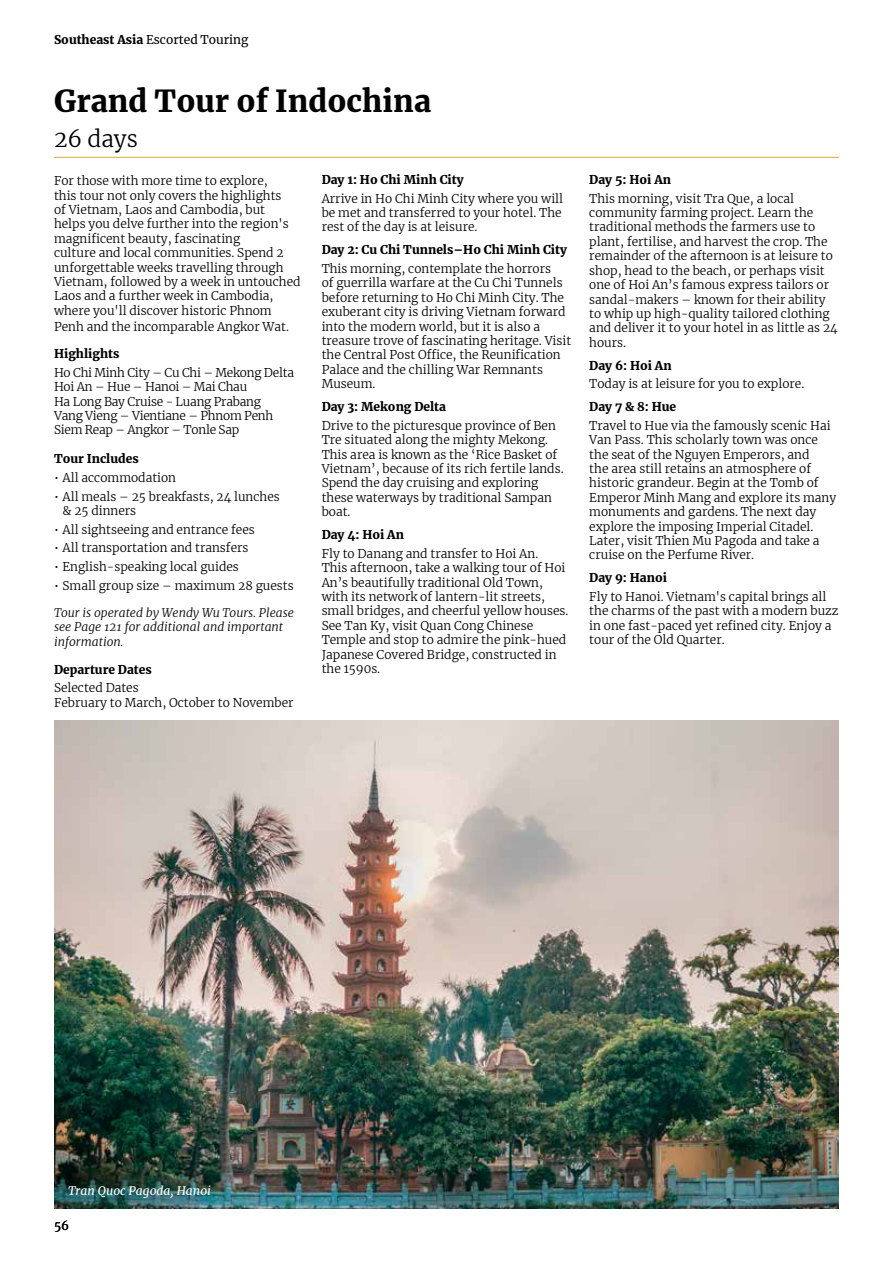
<style>
.page{position:relative;width:893px;height:1263px;background:#fff}
.page>*{position:absolute;margin:0;border:0;box-sizing:border-box;transform-origin:0 0}
.t1{font:900 30px "Merriweather";color:#000}
.t2{font:300 22.5px "Merriweather";color:#000}
.t3{font:300 12px/14.4px "Merriweather";color:#000}
.t4{font:900 12px "Merriweather";color:#000}
.t5{font:300 12px/14.4px "Merriweather";letter-spacing:-.02em;color:#000}
.t6{font:italic 300 12px/14.9px "Merriweather";color:#000}
.t7{font:12px "Merriweather";color:#000}
.t8{font:italic 12px "Merriweather";color:#fff}
.s1{font-weight:900}
</style>
<div class="page">
<hr style="left:54px;top:157px;width:785px;height:1px;background:#d4ae36">
<img style="left:54px;top:721px;width:785px;height:488px">
<p class="t7" style="left:54px;top:32px;width:196px"><span class="s1">Southeast Asia</span> Escorted Touring</p>
<h1 class="t1" style="left:54px;top:80px;width:379px">Grand Tour of Indochina</h1>
<h2 class="t2" style="left:54px;top:123px;width:85px">26 days</h2>
<p class="t4" style="left:322px;top:171px;width:143px">Day 1: Ho Chi Minh City</p>
<p class="t3" style="left:322px;top:191px;width:243px">Arrive in Ho Chi Minh City where you will be met and transferred to your hotel. The rest of the day is at leisure.</p>
<p class="t4" style="left:322px;top:242px;width:247px">Day 2: Cu Chi Tunnels–Ho Chi Minh City</p>
<p class="t3" style="left:322px;top:261px;width:251px">This morning, contemplate the horrors<br>of guerrilla warfare at the Cu Chi Tunnels before returning to Ho Chi Minh City. The exuberant city is driving Vietnam forward into the modern world, but it is also a treasure trove of fascinating heritage. Visit the Central Post Office, the Reunification Palace and the chilling War Remnants Museum.</p>
<p class="t4" style="left:322px;top:398px;width:126px">Day 3: Mekong Delta</p>
<p class="t3" style="left:322px;top:418px;width:243px">Drive to the picturesque province of Ben Tre situated along the mighty Mekong.<br>This area is known as the ‘Rice Basket of Vietnam’, because of its rich fertile lands.<br>Spend the day cruising and exploring these waterways by traditional Sampan boat.</p>
<p class="t4" style="left:322px;top:526px;width:84px">Day 4: Hoi An</p>
<p class="t3" style="left:322px;top:546px;width:248px">Fly to Danang and transfer to Hoi An.<br>This afternoon, take a walking tour of Hoi An’s beautifully traditional Old Town, with its network of lantern-lit streets, small bridges, and cheerful yellow houses.<br>See Tan Ky, visit Quan Cong Chinese Temple and stop to admire the pink-hued Japanese Covered Bridge, constructed in the 1590s.</p>
<p class="t3" style="left:54px;top:173px;width:248px">For those with more time to explore,<br>this tour not only covers the highlights<br>of Vietnam, Laos and Cambodia, but<br>helps you delve further into the region's magnificent beauty, fascinating<br>culture and local communities. Spend 2 unforgettable weeks travelling through Vietnam, followed by a week in untouched Laos and a further week in Cambodia, where you'll discover historic Phnom</p>
<p class="t3" style="left:54px;top:319px;width:236px">Penh and the incomparable Angkor Wat.</p>
<p class="t4" style="left:54px;top:345px;width:67px">Highlights</p>
<p class="t5" style="left:54px;top:365px;width:242px">Ho Chi Minh City – Cu Chi – Mekong Delta<br>Hoi An – Hue – Hanoi – Mai Chau<br>Ha Long Bay Cruise - Luang Prabang<br>Vang Vieng – Vientiane – Phnom Penh<br>Siem Reap – Angkor – Tonle Sap</p>
<p class="t4" style="left:54px;top:451px;width:86px">Tour Includes</p>
<p class="t3" style="left:54px;top:470px;width:124px">• All accommodation</p>
<p class="t3" style="left:63px;top:489px;width:219px;text-indent:-9px">• All meals – 25 breakfasts, 24 lunches &amp; 25 dinners</p>
<p class="t3" style="left:54px;top:522px;width:202px">• All sightseeing and entrance fees</p>
<p class="t3" style="left:54px;top:540px;width:196px">• All transportation and transfers</p>
<p class="t3" style="left:54px;top:559px;width:186px">• English-speaking local guides</p>
<p class="t3" style="left:54px;top:578px;width:241px">• Small group size – maximum 28 guests</p>
<p class="t6" style="left:54px;top:605px;width:241px">Tour is operated by Wendy Wu Tours. Please see Page 121 for additional and important information.</p>
<p class="t4" style="left:54px;top:661px;width:99px">Departure Dates</p>
<p class="t3" style="left:54px;top:680px;width:241px">Selected Dates<br>February to March, October to November</p>
<p class="t4" style="left:589px;top:171px;width:83px">Day 5: Hoi An</p>
<p class="t3" style="left:589px;top:191px;width:250px">This morning, visit Tra Que, a local community farming project. Learn the traditional methods the farmers use to plant, fertilise, and harvest the crop. The remainder of the afternoon is at leisure to shop, head to the beach, or perhaps visit one of Hoi An’s famous express tailors or sandal-makers – known for their ability to whip up high-quality tailored clothing and deliver it to your hotel in as little as 24 hours.</p>
<p class="t4" style="left:589px;top:357px;width:84px">Day 6: Hoi An</p>
<p class="t3" style="left:589px;top:376px;width:217px">Today is at leisure for you to explore.</p>
<p class="t4" style="left:589px;top:398px;width:88px">Day 7 &amp; 8: Hue</p>
<p class="t3" style="left:589px;top:418px;width:248px">Travel to Hue via the famously scenic Hai Van Pass. This scholarly town was once the seat of the Nguyen Emperors, and<br>the area still retains an atmosphere of historic grandeur. Begin at the Tomb of Emperor Minh Mang and explore its many monuments and gardens. The next day explore the imposing Imperial Citadel.<br>Later, visit Thien Mu Pagoda and take a cruise on the Perfume River.</p>
<p class="t4" style="left:589px;top:570px;width:79px">Day 9: Hanoi</p>
<p class="t3" style="left:589px;top:589px;width:251px">Fly to Hanoi. Vietnam's capital brings all the charms of the past with a modern buzz in one fast-paced yet refined city. Enjoy a tour of the Old Quarter.</p>
<p class="t8" style="left:68px;top:1182px;width:144px">Tran Quoc Pagoda, Hanoi</p>
<p class="t7" style="left:54px;top:1217px;width:17px">56</p>
</div>
